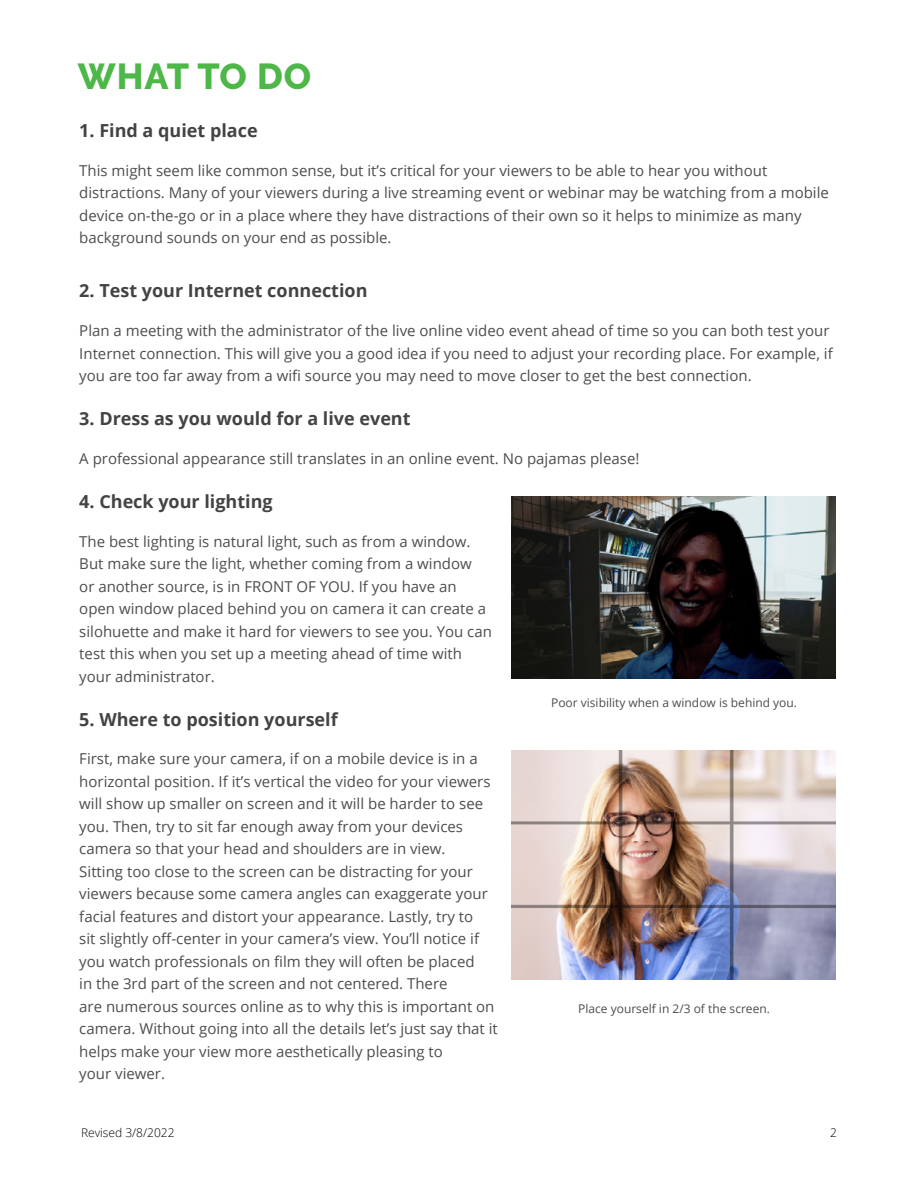
<style>
.page{position:relative;width:918px;height:1188px;background:#fff}
.page>*{position:absolute;margin:0;border:0;box-sizing:border-box;transform-origin:0 0}
.t1{font:800 36px "Raleway";letter-spacing:.025em;color:#4db748}
.t2{font:700 18px "Open Sans";color:#434345}
.t3{font:15px/22.5px "Open Sans";color:#4d4d4f}
.t4{font:12px "Open Sans";color:#4d4d4f}
.t5{font:300 12px "Open Sans";color:#000}
</style>
<div class="page">
<img style="left:512px;top:751px;width:324px;height:229px">
<img style="left:512px;top:496px;width:324px;height:183px">
<h1 class="t1" style="left:78px;top:56px;width:235px">WHAT TO DO</h1>
<p class="t2" style="left:79px;top:118px;width:180px">1. Find a quiet place</p>
<p class="t3" style="left:79px;top:159px;width:751px">This might seem like common sense, but it’s critical for your viewers to be able to hear you without distractions. Many of your viewers during a live streaming event or webinar may be watching from a mobile device on-the-go or in a place where they have distractions of their own so it helps to minimize as many background sounds on your end as possible.</p>
<p class="t2" style="left:79px;top:278px;width:290px">2. Test your Internet connection</p>
<p class="t3" style="left:79px;top:319px;width:755px">Plan a meeting with the administrator of the live online video event ahead of time so you can both test your<br>Internet connection. This will give you a good idea if you need to adjust your recording place. For example, if you are too far away from a wifi source you may need to move closer to get the best connection.</p>
<p class="t2" style="left:79px;top:406px;width:333px">3. Dress as you would for a live event</p>
<p class="t3" style="left:79px;top:447px;width:562px">A professional appearance still translates in an online event. No pajamas please!</p>
<p class="t2" style="left:79px;top:489px;width:195px">4. Check your lighting</p>
<p class="t3" style="left:79px;top:530px;width:414px">The best lighting is natural light, such as from a window.<br>But make sure the light, whether coming from a window<br>or another source, is in FRONT OF YOU. If you have an open window placed behind you on camera it can create a silohuette and make it hard for viewers to see you. You can test this when you set up a meeting ahead of time with your administrator.</p>
<p class="t2" style="left:79px;top:706px;width:260px">5. Where to position yourself</p>
<p class="t3" style="left:79px;top:747px;width:420px">First, make sure your camera, if on a mobile device is in a horizontal position. If it’s vertical the video for your viewers will show up smaller on screen and it will be harder to see you. Then, try to sit far enough away from your devices camera so that your head and shoulders are in view.<br>Sitting too close to the screen can be distracting for your viewers because some camera angles can exaggerate your facial features and distort your appearance. Lastly, try to<br>sit slightly off-center in your camera’s view. You’ll notice if you watch professionals on film they will often be placed<br>in the 3rd part of the screen and not centered. There<br>are numerous sources online as to why this is important on camera. Without going into all the details let’s just say that it helps make your view more aesthetically pleasing to<br>your viewer.</p>
<p class="t4" style="left:551px;top:694px;width:248px">Poor visibility when a window is behind you.</p>
<p class="t4" style="left:578px;top:1001px;width:193px">Place yourself in 2/3 of the screen.</p>
<p class="t5" style="left:81px;top:1124px;width:95px">Revised 3/8/2022</p>
<p class="t5" style="left:830px;top:1124px;width:8px">2</p>
</div>
